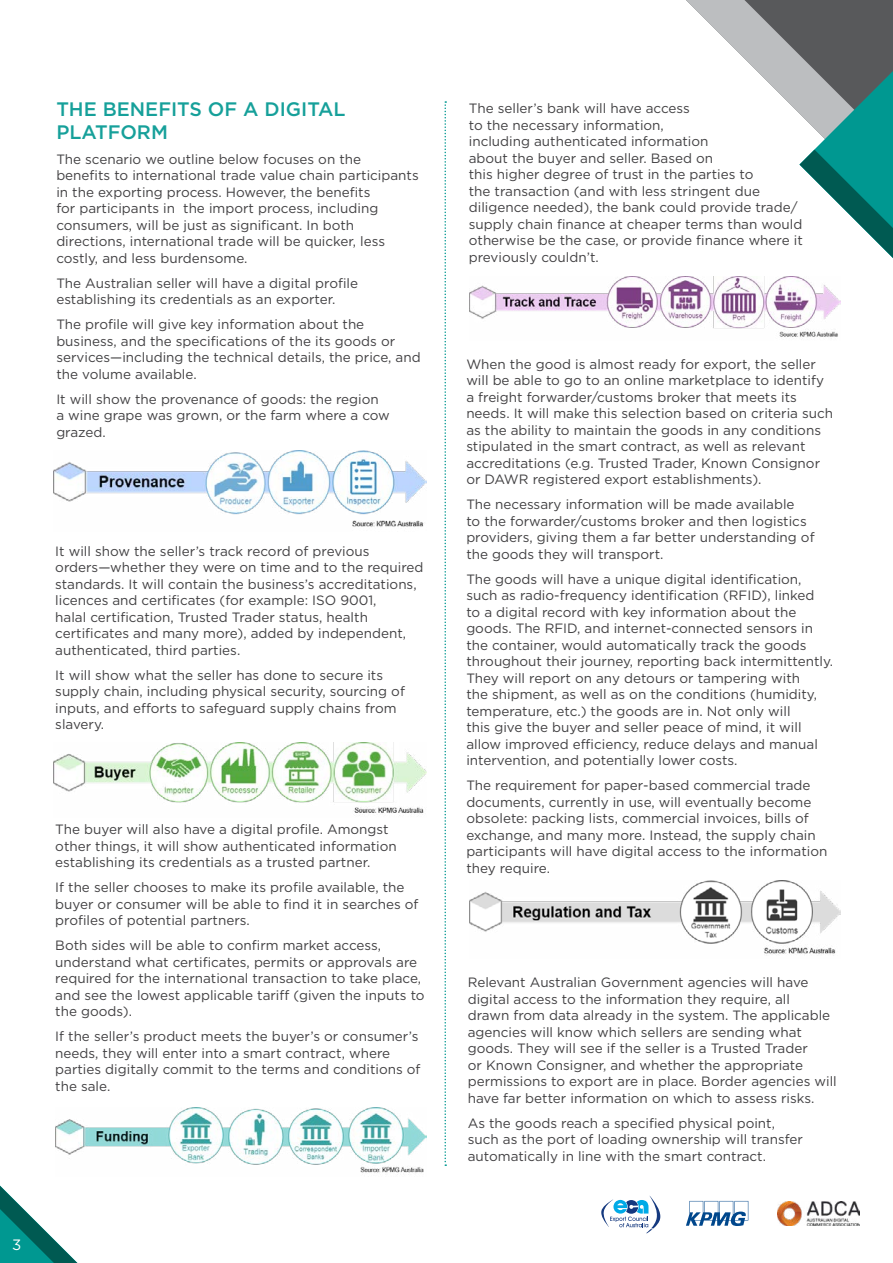
<style>
.page{position:relative;width:893px;height:1263px;background:#fff}
.page>*{position:absolute;margin:0;border:0;box-sizing:border-box;transform-origin:0 0}
.t1{font:500 19.5px/22.5px "Gotham";color:#16a09a}
.t2{font:15px "Gotham";color:#fff}
.t3{font:13.5px/16.5px "Gotham";color:#414042}
</style>
<div class="page">
<svg style="left:624px;top:0;width:269px;height:277px"></svg>
<svg style="left:601px;top:1196px;width:59px;height:37px"></svg>
<svg style="left:686px;top:1201px;width:62px;height:25px"></svg>
<img style="left:777px;top:1201px;width:83px;height:24px">
<svg style="left:799px;top:34px;width:94px;height:243px"></svg>
<svg style="left:444px;top:101px;width:2px;height:1065px"></svg>
<svg style="left:0;top:1185px;width:78px;height:78px"></svg>
<img style="left:53px;top:451px;width:374px;height:76px">
<img style="left:53px;top:742px;width:374px;height:74px">
<img style="left:55px;top:1108px;width:372px;height:65px">
<img style="left:469px;top:277px;width:372px;height:62px">
<img style="left:469px;top:880px;width:372px;height:76px">
<h1 class="t1" style="left:56px;top:98px;width:291px">THE BENEFITS OF A DIGITAL<br>PLATFORM</h1>
<p class="t3" style="left:56px;top:150px;width:364px">The scenario we outline below focuses on the<br>benefits to international trade value chain participants in the exporting process. However, the benefits<br>for participants in the import process, including consumers, will be just as significant. In both directions, international trade will be quicker, less costly, and less burdensome.</p>
<p class="t3" style="left:56px;top:274px;width:303px">The Australian seller will have a digital profile establishing its credentials as an exporter.</p>
<p class="t3" style="left:56px;top:316px;width:366px">The profile will give key information about the business, and the specifications of the its goods or services—including the technical details, the price, and the volume available.</p>
<p class="t3" style="left:56px;top:390px;width:335px">It will show the provenance of goods: the region a wine grape was grown, or the farm where a cow grazed.</p>
<p class="t3" style="left:55px;top:542px;width:370px">It will show the seller’s track record of previous orders—whether they were on time and to the required standards. It will contain the business’s accreditations, licences and certificates (for example: ISO 9001,<br>halal certification, Trusted Trader status, health certificates and many more), added by independent, authenticated, third parties.</p>
<p class="t3" style="left:55px;top:666px;width:351px">It will show what the seller has done to secure its supply chain, including physical security, sourcing of inputs, and efforts to safeguard supply chains from slavery.</p>
<p class="t3" style="left:55px;top:821px;width:343px">The buyer will also have a digital profile. Amongst other things, it will show authenticated information establishing its credentials as a trusted partner.</p>
<p class="t3" style="left:55px;top:879px;width:365px">If the seller chooses to make its profile available, the buyer or consumer will be able to find it in searches of profiles of potential partners.</p>
<p class="t3" style="left:55px;top:937px;width:371px">Both sides will be able to confirm market access, understand what certificates, permits or approvals are required for the international transaction to take place, and see the lowest applicable tariff (given the inputs to the goods).</p>
<p class="t3" style="left:55px;top:1028px;width:367px">If the seller’s product meets the buyer’s or consumer’s needs, they will enter into a smart contract, where parties digitally commit to the terms and conditions of the sale.</p>
<p class="t2" style="left:12px;top:1237px;width:11px">3</p>
<p class="t3" style="left:469px;top:100px;width:336px">The seller’s bank will have access<br>to the necessary information,<br>including authenticated information<br>about the buyer and seller. Based on<br>this higher degree of trust in the parties to<br>the transaction (and with less stringent due diligence needed), the bank could provide trade/ supply chain finance at cheaper terms than would otherwise be the case, or provide finance where it previously couldn’t.</p>
<p class="t3" style="left:466px;top:356px;width:368px">When the good is almost ready for export, the seller will be able to go to an online marketplace to identify a freight forwarder/customs broker that meets its needs. It will make this selection based on criteria such as the ability to maintain the goods in any conditions stipulated in the smart contract, as well as relevant accreditations (e.g. Trusted Trader, Known Consignor or DAWR registered export establishments).</p>
<p class="t3" style="left:466px;top:496px;width:350px">The necessary information will be made available<br>to the forwarder/customs broker and then logistics providers, giving them a far better understanding of the goods they will transport.</p>
<p class="t3" style="left:466px;top:571px;width:368px">The goods will have a unique digital identification, such as radio-frequency identification (RFID), linked<br>to a digital record with key information about the goods. The RFID, and internet-connected sensors in the container, would automatically track the goods throughout their journey, reporting back intermittently.<br>They will report on any detours or tampering with<br>the shipment, as well as on the conditions (humidity, temperature, etc.) the goods are in. Not only will<br>this give the buyer and seller peace of mind, it will allow improved efficiency, reduce delays and manual intervention, and potentially lower costs.</p>
<p class="t3" style="left:466px;top:777px;width:363px">The requirement for paper-based commercial trade documents, currently in use, will eventually become obsolete: packing lists, commercial invoices, bills of exchange, and many more. Instead, the supply chain participants will have digital access to the information they require.</p>
<p class="t3" style="left:468px;top:974px;width:371px">Relevant Australian Government agencies will have digital access to the information they require, all<br>drawn from data already in the system. The applicable agencies will know which sellers are sending what goods. They will see if the seller is a Trusted Trader<br>or Known Consigner, and whether the appropriate permissions to export are in place. Border agencies will have far better information on which to assess risks.</p>
<p class="t3" style="left:468px;top:1114px;width:337px">As the goods reach a specified physical point, such as the port of loading ownership will transfer automatically in line with the smart contract.</p>
</div>
